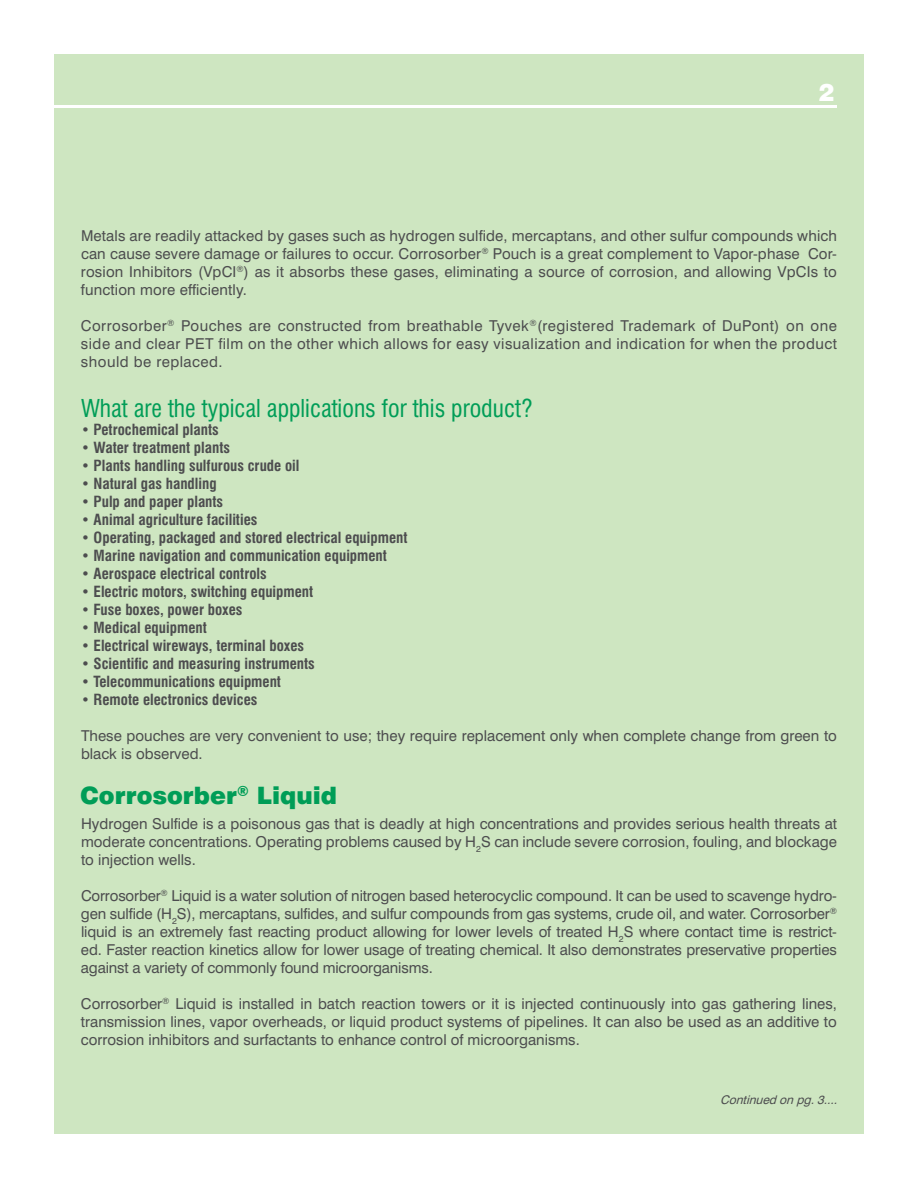
<style>
.page{position:relative;width:918px;height:1188px;background:#fff}
.page>*{position:absolute;margin:0;border:0;box-sizing:border-box;transform-origin:0 0}
.t1{font:condensed 24px "Swiss 721 BT";color:#009d57}
.t2{font:900 24px "Swiss 721 BT";color:#009d57}
.t3{font:900 24px "Swiss 721 BT";color:#fff}
.t4{font:15px/18px "Swiss 721 BT";color:#4d4d4f;text-align:justify}
.t5{font:700 condensed 15px "Swiss 721 BT";color:#4d4d4f}
.t6{font:italic 12px "Swiss 721 BT";color:#4d4d4f}
</style>
<div class="page">
<div style="left:54px;top:54px;width:810px;height:1080px;background:#cee6c1"></div>
<hr style="left:0;top:105px;width:837px;height:3px;background:#fff">
<h1 class="t3" style="left:819px;top:78px;width:17px">2</h1>
<p class="t4" style="left:81px;top:227px;width:758px">Metals are readily attacked by gases such as hydrogen sulfide, mercaptans, and other sulfur compounds which can cause severe damage or failures to occur. Corrosorber<sup>®</sup> Pouch is a great complement to Vapor-phase Cor&shy;rosion Inhibitors (VpCI<sup>®</sup>) as it absorbs these gases, eliminating a source of corrosion, and allowing VpCIs to function more efficiently.</p>
<p class="t4" style="left:81px;top:317px;width:758px">Corrosorber<sup>®</sup> Pouches are constructed from breathable Tyvek<sup>®</sup>(registered Trademark of DuPont) on one side and clear PET film on the other which allows for easy visualization and indication for when the product should be replaced.</p>
<h1 class="t1" style="left:81px;top:394px;width:453px">What are the typical applications for this product?</h1>
<p class="t5" style="left:81px;top:421px;width:139px">• Petrochemical plants</p>
<p class="t5" style="left:81px;top:439px;width:151px">• Water treatment plants</p>
<p class="t5" style="left:81px;top:457px;width:220px">• Plants handling sulfurous crude oil</p>
<p class="t5" style="left:81px;top:475px;width:137px">• Natural gas handling</p>
<p class="t5" style="left:81px;top:493px;width:144px">• Pulp and paper plants</p>
<p class="t5" style="left:81px;top:511px;width:178px">• Animal agriculture facilities</p>
<p class="t5" style="left:81px;top:529px;width:328px">• Operating, packaged and stored electrical equipment</p>
<p class="t5" style="left:81px;top:547px;width:308px">• Marine navigation and communication equipment</p>
<p class="t5" style="left:81px;top:565px;width:187px">• Aerospace electrical controls</p>
<p class="t5" style="left:81px;top:583px;width:234px">• Electric motors, switching equipment</p>
<p class="t5" style="left:81px;top:601px;width:163px">• Fuse boxes, power boxes</p>
<p class="t5" style="left:81px;top:619px;width:127px">• Medical equipment</p>
<p class="t5" style="left:81px;top:637px;width:225px">• Electrical wireways, terminal boxes</p>
<p class="t5" style="left:81px;top:655px;width:235px">• Scientific and measuring instruments</p>
<p class="t5" style="left:81px;top:673px;width:202px">• Telecommunications equipment</p>
<p class="t5" style="left:81px;top:691px;width:178px">• Remote electronics devices</p>
<p class="t4" style="left:81px;top:727px;width:757px">These pouches are very convenient to use; they require replacement only when complete change from green to black is observed.</p>
<h1 class="t2" style="left:80px;top:780px;width:258px">Corrosorber<sup>®</sup> Liquid</h1>
<p class="t4" style="left:81px;top:814px;width:758px">Hydrogen Sulfide is a poisonous gas that is deadly at high concentrations and provides serious health threats at moderate concentrations. Operating problems caused by H<sub>2</sub>S can include severe corrosion, fouling, and blockage to injection wells.</p>
<p class="t4" style="left:81px;top:886px;width:758px">Corrosorber<sup>®</sup> Liquid is a water solution of nitrogen based heterocyclic compound. It can be used to scavenge hydro&shy;gen sulfide (H<sub>2</sub>S), mercaptans, sulfides, and sulfur compounds from gas systems, crude oil, and water. Corrosorber<sup>® </sup>liquid is an extremely fast reacting product allowing for lower levels of treated H<sub>2</sub>S where contact time is restrict&shy;ed. Faster reaction kinetics allow for lower usage of treating chemical. It also demonstrates preservative properties against a variety of commonly found microorganisms.</p>
<p class="t4" style="left:81px;top:994px;width:758px">Corrosorber<sup>®</sup> Liquid is installed in batch reaction towers or it is injected continuously into gas gathering lines, transmission lines, vapor overheads, or liquid product systems of pipelines. It can also be used as an additive to corrosion inhibitors and surfactants to enhance control of microorganisms.</p>
<p class="t6" style="left:720px;top:1093px;width:122px">Continuedonpg.3....</p>
</div>
